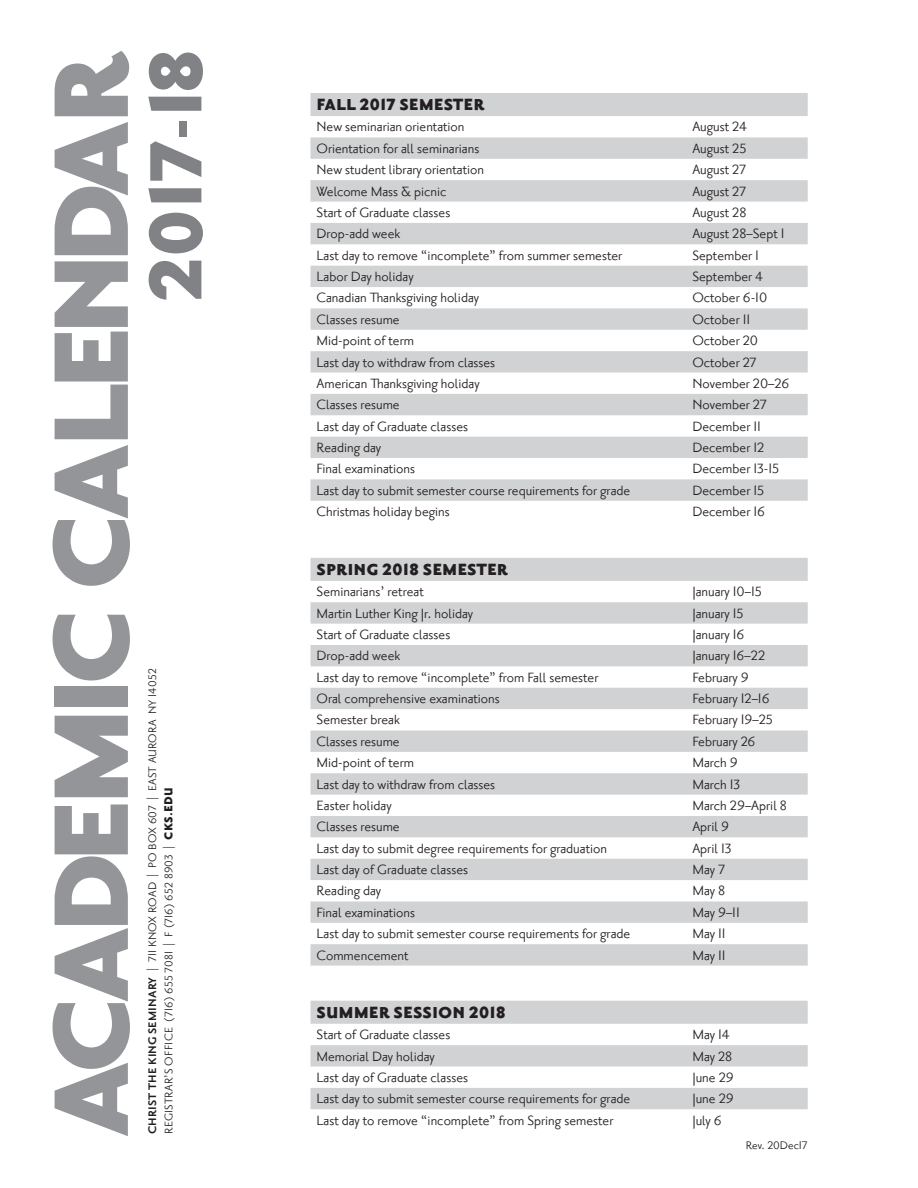
<style>
.page{position:relative;width:918px;height:1188px;background:#fff}
.page>*{position:absolute;margin:0;border:0;box-sizing:border-box;transform-origin:0 0}
.t1{font:900 129px "Priori San";letter-spacing:-.07em;color:#939598}
.t2{font:900 90px "Priori San";letter-spacing:-.02em;color:#808285}
.t3{font:900 19.5px "Priori San";color:#231f20}
.t4{font:16.5px "Priori San";color:#231f20}
.t5{font:13.5px/16.2px "Priori San";letter-spacing:.015em;color:#231f20}
.s1{font-weight:700}
.s2{font-weight:900;font-size:14.1px}
</style>
<div class="page">
<svg style="left:310px;top:93px;width:498px;height:408px;fill:#d1d2d4"></svg>
<svg style="left:310px;top:558px;width:498px;height:408px;fill:#d1d2d4"></svg>
<svg style="left:310px;top:1001px;width:498px;height:108px;fill:#d1d2d4"></svg>
<p class="t1" style="left:24px;top:1138px;width:1089px;rotate:-90deg">ACADEMIC CALENDAR</p>
<p class="t2" style="left:129px;top:302px;width:256px;rotate:-90deg">2017-18</p>
<p class="t5" style="left:145px;top:1134px;width:467px;rotate:-90deg"><span class="s1">CHRIST THE KING SEMINARY</span> | 711 KNOX ROAD | PO BOX 607 | EAST AURORA NY 14052<br>REGISTRAR’S OFFICE (716) 655 7081 | F (716) 652 8903 | <span class="s2">CKS.EDU</span></p>
<p class="t3" style="left:316px;top:94px;width:170px">FALL 2017 SEMESTER</p>
<p class="t4" style="left:316px;top:118px;width:150px">New seminarian orientation</p>
<p class="t4" style="left:692px;top:118px;width:56px">August 24</p>
<p class="t4" style="left:316px;top:140px;width:164px">Orientation for all seminarians</p>
<p class="t4" style="left:692px;top:140px;width:56px">August 25</p>
<p class="t4" style="left:316px;top:161px;width:169px">New student library orientation</p>
<p class="t4" style="left:692px;top:161px;width:55px">August 27</p>
<p class="t4" style="left:316px;top:182px;width:131px">Welcome Mass &amp; picnic</p>
<p class="t4" style="left:692px;top:182px;width:55px">August 27</p>
<p class="t4" style="left:316px;top:204px;width:135px">Start of Graduate classes</p>
<p class="t4" style="left:692px;top:204px;width:56px">August 28</p>
<p class="t4" style="left:316px;top:225px;width:85px">Drop-add week</p>
<p class="t4" style="left:692px;top:225px;width:94px">August 28–Sept 1</p>
<p class="t4" style="left:316px;top:246px;width:307px">Last day to remove “incomplete” from summer semester</p>
<p class="t4" style="left:692px;top:246px;width:68px">September 1</p>
<p class="t4" style="left:316px;top:268px;width:99px">Labor Day holiday</p>
<p class="t4" style="left:692px;top:268px;width:72px">September 4</p>
<p class="t4" style="left:316px;top:289px;width:164px">Canadian Thanksgiving holiday</p>
<p class="t4" style="left:692px;top:289px;width:76px">October 6-10</p>
<p class="t4" style="left:316px;top:311px;width:85px">Classes resume</p>
<p class="t4" style="left:692px;top:311px;width:59px">October 11</p>
<p class="t4" style="left:316px;top:332px;width:99px">Mid-point of term</p>
<p class="t4" style="left:692px;top:332px;width:67px">October 20</p>
<p class="t4" style="left:316px;top:353px;width:180px">Last day to withdraw from classes</p>
<p class="t4" style="left:692px;top:353px;width:66px">October 27</p>
<p class="t4" style="left:316px;top:375px;width:165px">American Thanksgiving holiday</p>
<p class="t4" style="left:692px;top:375px;width:99px">November 20–26</p>
<p class="t4" style="left:316px;top:396px;width:85px">Classes resume</p>
<p class="t4" style="left:692px;top:396px;width:76px">November 27</p>
<p class="t4" style="left:316px;top:417px;width:153px">Last day of Graduate classes</p>
<p class="t4" style="left:692px;top:417px;width:70px">December 11</p>
<p class="t4" style="left:316px;top:439px;width:66px">Reading day</p>
<p class="t4" style="left:692px;top:439px;width:73px">December 12</p>
<p class="t4" style="left:316px;top:460px;width:100px">Final examinations</p>
<p class="t4" style="left:692px;top:460px;width:88px">December 13-15</p>
<p class="t4" style="left:316px;top:481px;width:315px">Last day to submit semester course requirements for grade</p>
<p class="t4" style="left:692px;top:481px;width:73px">December 15</p>
<p class="t4" style="left:316px;top:503px;width:135px">Christmas holiday begins</p>
<p class="t4" style="left:692px;top:503px;width:74px">December 16</p>
<p class="t3" style="left:316px;top:559px;width:193px">SPRING 2018 SEMESTER</p>
<p class="t4" style="left:316px;top:583px;width:109px">Seminarians’ retreat</p>
<p class="t4" style="left:692px;top:583px;width:71px">January 10–15</p>
<p class="t4" style="left:316px;top:604px;width:158px">Martin Luther King Jr. holiday</p>
<p class="t4" style="left:692px;top:604px;width:53px">January 15</p>
<p class="t4" style="left:316px;top:626px;width:135px">Start of Graduate classes</p>
<p class="t4" style="left:692px;top:626px;width:54px">January 16</p>
<p class="t4" style="left:316px;top:647px;width:85px">Drop-add week</p>
<p class="t4" style="left:692px;top:647px;width:74px">January 16–22</p>
<p class="t4" style="left:316px;top:668px;width:283px">Last day to remove “incomplete” from Fall semester</p>
<p class="t4" style="left:692px;top:668px;width:58px">February 9</p>
<p class="t4" style="left:316px;top:690px;width:185px">Oral comprehensive examinations</p>
<p class="t4" style="left:692px;top:690px;width:79px">February 12–16</p>
<p class="t4" style="left:316px;top:711px;width:85px">Semester break</p>
<p class="t4" style="left:692px;top:711px;width:82px">February 19–25</p>
<p class="t4" style="left:316px;top:733px;width:85px">Classes resume</p>
<p class="t4" style="left:692px;top:733px;width:65px">February 26</p>
<p class="t4" style="left:316px;top:754px;width:99px">Mid-point of term</p>
<p class="t4" style="left:692px;top:754px;width:47px">March 9</p>
<p class="t4" style="left:316px;top:775px;width:180px">Last day to withdraw from classes</p>
<p class="t4" style="left:692px;top:775px;width:50px">March 13</p>
<p class="t4" style="left:316px;top:797px;width:77px">Easter holiday</p>
<p class="t4" style="left:692px;top:797px;width:96px">March 29–April 8</p>
<p class="t4" style="left:316px;top:818px;width:85px">Classes resume</p>
<p class="t4" style="left:692px;top:818px;width:38px">April 9</p>
<p class="t4" style="left:316px;top:839px;width:292px">Last day to submit degree requirements for graduation</p>
<p class="t4" style="left:692px;top:839px;width:41px">April 13</p>
<p class="t4" style="left:316px;top:861px;width:153px">Last day of Graduate classes</p>
<p class="t4" style="left:692px;top:861px;width:34px">May 7</p>
<p class="t4" style="left:316px;top:882px;width:66px">Reading day</p>
<p class="t4" style="left:692px;top:882px;width:34px">May 8</p>
<p class="t4" style="left:316px;top:904px;width:100px">Final examinations</p>
<p class="t4" style="left:692px;top:904px;width:49px">May 9–11</p>
<p class="t4" style="left:316px;top:925px;width:315px">Last day to submit semester course requirements for grade</p>
<p class="t4" style="left:692px;top:925px;width:35px">May 11</p>
<p class="t4" style="left:316px;top:946px;width:94px">Commencement</p>
<p class="t4" style="left:692px;top:946px;width:35px">May 11</p>
<p class="t3" style="left:316px;top:1002px;width:191px">SUMMER SESSION 2018</p>
<p class="t4" style="left:316px;top:1026px;width:135px">Start of Graduate classes</p>
<p class="t4" style="left:692px;top:1026px;width:39px">May 14</p>
<p class="t4" style="left:316px;top:1047px;width:120px">Memorial Day holiday</p>
<p class="t4" style="left:692px;top:1047px;width:42px">May 28</p>
<p class="t4" style="left:316px;top:1069px;width:153px">Last day of Graduate classes</p>
<p class="t4" style="left:692px;top:1069px;width:43px">June 29</p>
<p class="t4" style="left:316px;top:1090px;width:315px">Last day to submit semester course requirements for grade</p>
<p class="t4" style="left:692px;top:1090px;width:43px">June 29</p>
<p class="t4" style="left:316px;top:1111px;width:298px">Last day to remove “incomplete” from Spring semester</p>
<p class="t4" style="left:692px;top:1111px;width:31px">July 6</p>
<p class="t5" style="left:746px;top:1137px;width:63px">Rev. 20Dec17</p>
</div>
